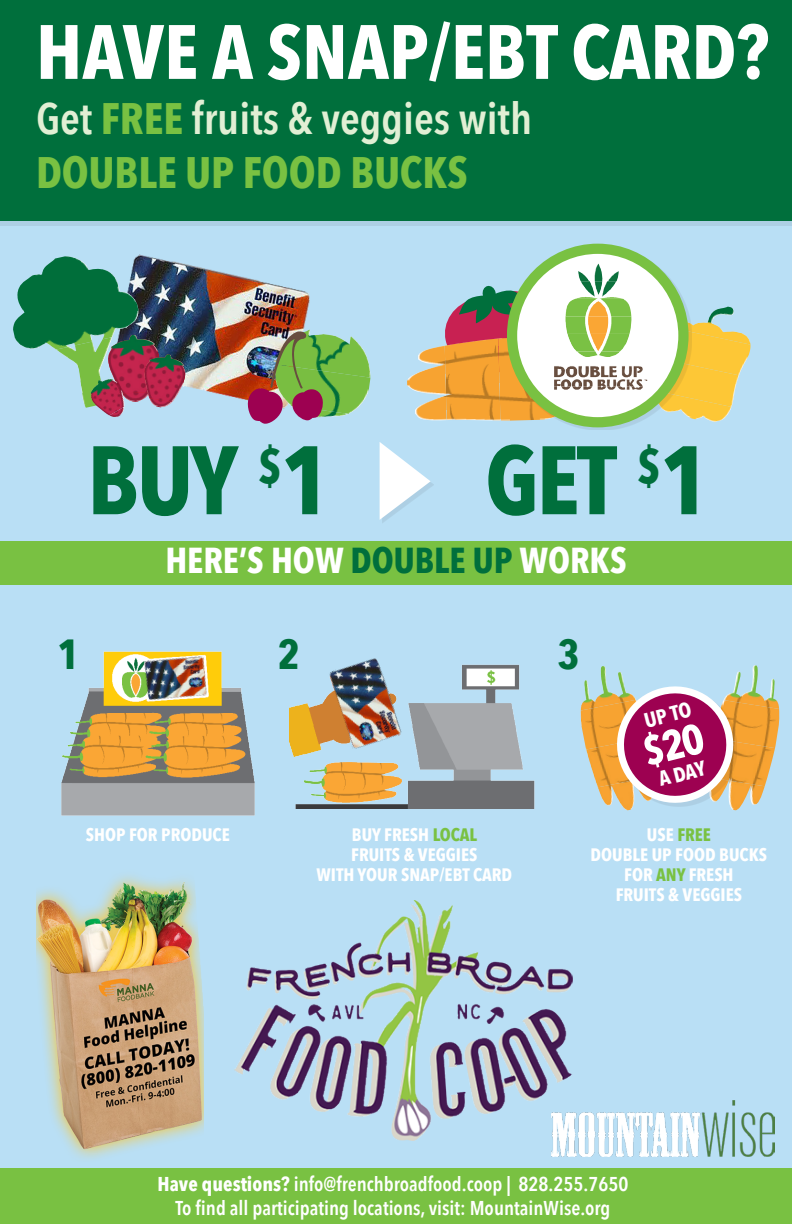
<style>
.page{position:relative;width:792px;height:1224px;background:#fff}
.page>*{position:absolute;margin:0;border:0;box-sizing:border-box;transform-origin:0 0}
.Heading{font:700 96px "Avenir Next Condensed";letter-spacing:-.025em;color:#006f3c}
.market_deets{font:700 76px "Avenir Next Condensed";color:#fff}
.market_deets-2{font:600 44px "Avenir Next Condensed";color:#e1efd4}
.market_deets-3{font:700 44px "Avenir Next Condensed";color:#79c142}
.Heading-2{font:700 42px "Avenir Next Condensed";color:#006f3c}
.market_deets-4{font:700 36px "Avenir Next Condensed";color:#fff}
.Dates{font:700 20.8px "Avenir Next Condensed";color:#fff}
.t1{font:600 20px "Avenir Next Condensed";color:#fff}
.Market_Details{font:700 18px/20px "Avenir Next Condensed";color:#fff;text-align:center}
.Market_Details-2{font:700 18px "Avenir Next Condensed";color:#79c142}
.s1{font-weight:700;color:#79c142}
.s2{color:#006f3c}
.s3{color:#79c142}
.s4{color:#fff}
.s5{font-weight:700}
</style>
<div class="page">
<div style="left:0;top:0;width:792px;height:1215px;background:#b9dff5"></div>
<svg style="left:380px;top:442px;width:51px;height:78px"></svg>
<img style="left:692px;top:307px;width:42px;height:19px">
<img style="left:692px;top:326px;width:59px;height:49px">
<img style="left:692px;top:359px;width:47px;height:48px">
<img style="left:692px;top:391px;width:39px;height:31px">
<svg style="left:444px;top:285px;width:66px;height:61px"></svg>
<img style="left:498px;top:337px;width:12px;height:84px">
<img style="left:445px;top:338px;width:55px;height:83px">
<img style="left:407px;top:346px;width:40px;height:75px">
<div style="left:0;top:0;width:792px;height:226px;background:#231f20;opacity:.08"></div>
<div style="left:0;top:0;width:792px;height:220px;background:#006f3c"></div>
<div style="left:510px;top:247px;width:182px;height:183px;background:#231f20;opacity:.08"></div>
<div style="left:512px;top:249px;width:171px;height:173px;background:#fff;border-radius:50%"></div>
<div style="left:507px;top:244px;width:182px;height:183px;border:10px solid #79c142;border-radius:50%"></div>
<img style="left:578px;top:264px;width:41px;height:17px">
<img style="left:575px;top:281px;width:48px;height:18px">
<img style="left:565px;top:299px;width:67px;height:35px">
<img style="left:567px;top:334px;width:62px;height:17px">
<img style="left:554px;top:351px;width:89px;height:18px">
<img style="left:554px;top:369px;width:93px;height:18px">
<img style="left:554px;top:387px;width:89px;height:3px">
<img style="left:189px;top:265px;width:121px;height:135px">
<div style="left:0;top:542px;width:792px;height:43px;background:#79c142"></div>
<div style="left:0;top:1169px;width:792px;height:55px;background:#79c142"></div>
<img style="left:289px;top:665px;width:245px;height:144px">
<img style="left:314px;top:658px;width:101px;height:101px">
<img style="left:584px;top:666px;width:40px;height:34px">
<img style="left:581px;top:700px;width:34px;height:49px">
<img style="left:586px;top:738px;width:29px;height:49px">
<img style="left:598px;top:777px;width:33px;height:33px">
<img style="left:735px;top:665px;width:41px;height:35px">
<img style="left:737px;top:700px;width:42px;height:48px">
<img style="left:737px;top:739px;width:38px;height:46px">
<img style="left:732px;top:778px;width:33px;height:32px">
<img style="left:276px;top:330px;width:95px;height:48px">
<img style="left:324px;top:364px;width:46px;height:50px">
<img style="left:324px;top:406px;width:24px;height:11px">
<img style="left:246px;top:331px;width:78px;height:93px">
<img style="left:108px;top:254px;width:81px;height:162px">
<img style="left:13px;top:256px;width:126px;height:94px">
<img style="left:56px;top:337px;width:56px;height:71px">
<img style="left:90px;top:379px;width:35px;height:36px">
<img style="left:109px;top:407px;width:15px;height:10px">
<img style="left:61px;top:651px;width:194px;height:165px">
<img style="left:138px;top:651px;width:77px;height:61px">
<img style="left:552px;top:1100px;width:223px;height:57px">
<img style="left:234px;top:900px;width:338px;height:240px">
<img style="left:36px;top:875px;width:168px;height:284px">
<svg style="left:615px;top:681px;width:120px;height:128px;background:#bb6484"></svg>
<p class="market_deets" style="left:36px;top:6px;width:734px">HAVE A SNAP/EBT CARD?</p>
<p class="market_deets-2" style="left:36px;top:80px;width:498px">Get <span class="s1">FREE</span> fruits &amp; veggies with</p>
<p class="market_deets-3" style="left:36px;top:146px;width:433px">DOUBLE UP FOOD BUCKS</p>
<p class="Heading" style="left:87px;top:422px;width:245px">BUY <sup>$</sup>1</p>
<p class="Heading" style="left:485px;top:422px;width:227px">GET <sup>$</sup>1</p>
<p class="market_deets-4" style="left:165px;top:539px;width:463px">HERE’S HOW <span class="s2">DOUBLE UP</span> WORKS</p>
<p class="Heading-2" style="left:58px;top:629px;width:24px">1</p>
<p class="Heading-2" style="left:278px;top:628px;width:24px">2</p>
<p class="Heading-2" style="left:558px;top:629px;width:24px">3</p>
<p class="Dates" style="left:642px;top:708px;width:49px;rotate:-14deg">UP TO</p>
<p class="Dates" style="left:656px;top:767px;width:50px;rotate:-14deg">A DAY</p>
<p class="Market_Details" style="left:86px;top:825px;width:145px">SHOP FOR PRODUCE</p>
<p class="Market_Details" style="left:352px;top:824px;width:127px">BUY FRESH <span class="s3">LOCAL</span></p>
<p class="Market_Details" style="left:351px;top:844px;width:128px">FRUITS &amp; VEGGIES</p>
<p class="Market_Details" style="left:316px;top:864px;width:197px">WITH YOUR SNAP/EBT CARD</p>
<p class="Market_Details-2" style="left:647px;top:823px;width:66px"><span class="s4">USE</span> FREE</p>
<p class="Market_Details" style="left:591px;top:844px;width:178px">DOUBLE UP FOOD BUCKS<br>FOR <span class="s3">ANY</span> FRESH</p>
<p class="Market_Details" style="left:616px;top:884px;width:128px">FRUITS &amp; VEGGIES</p>
<p class="t1" style="left:158px;top:1167px;width:472px"><span class="s5">Have questions?</span> info@frenchbroadfood.coop | 828.255.7650</p>
<p class="t1" style="left:175px;top:1191px;width:437px">To find all participating locations, visit: MountainWise.org</p>
</div>
